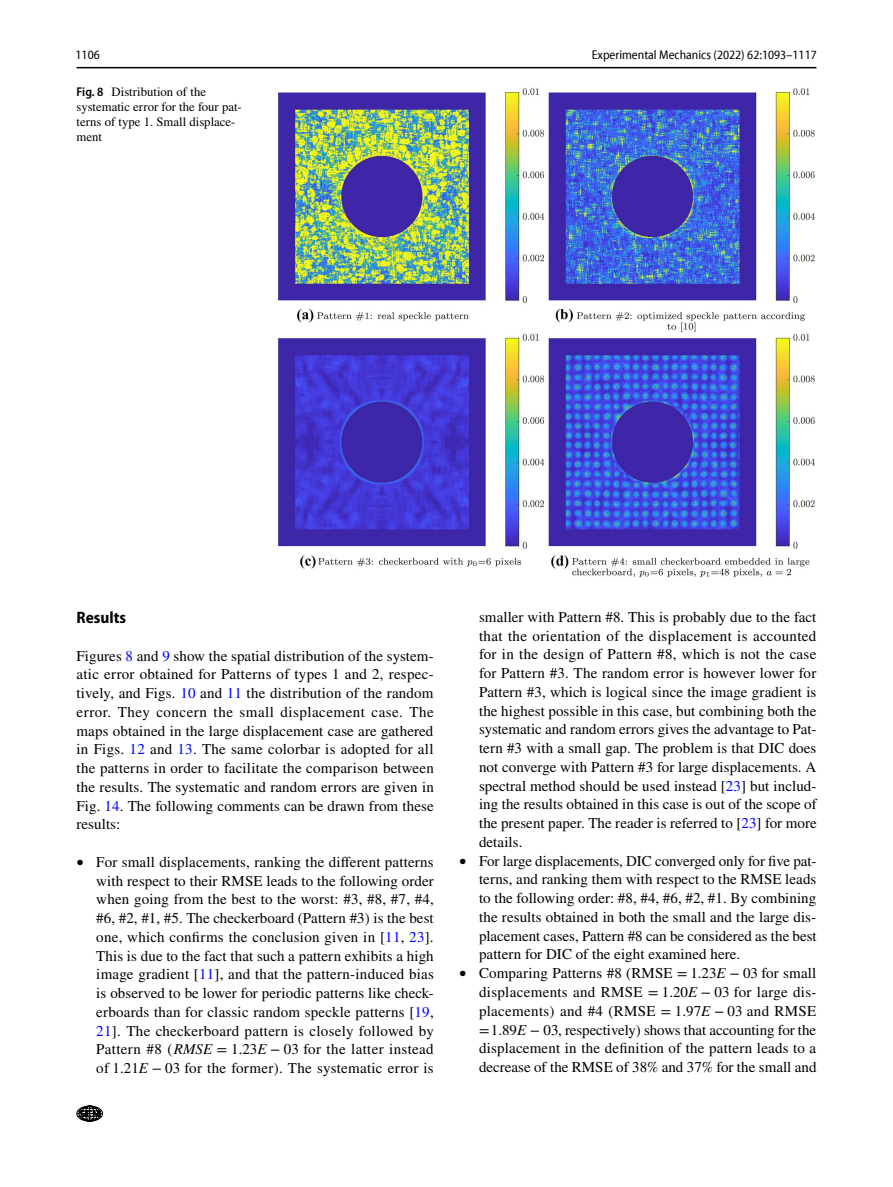
<style>
.page{position:relative;width:893px;height:1187px;background:#fff}
.page>*{position:absolute;margin:0;border:0;box-sizing:border-box;transform-origin:0 0}
.t1{font:700 semi-condensed 16.5px "Myriad Pro";color:#000}
.t2{font:15px/18.8px "STIX";letter-spacing:.005em;color:#000;text-align:justify}
.t3{font:12.75px/15px "STIX";color:#000}
.t4{font:semi-condensed 12.75px "Myriad Pro Unic";color:#000}
.s1{font-family:"Myriad Pro";font-weight:600;font-stretch:semi-condensed}
.s2{color:#00f}
.s3{font-size:14.1px}
.s4{font-family:"STIX General Italic 134"}
.s5{font-family:"STIX Math Regular 89"}
.s6{font-family:"STIX General Regular 103"}
.s7{font-family:"STIX General Regular 104"}
.s8{font-family:"STIX General Italic 135"}
.s9{font-family:"STIX Math Regular 90"}
.s10{font-family:"STIX General Regular 105"}
.s11{font-family:"STIX General Italic 130"}
.s12{font-family:"STIX Math Regular 85"}
.s13{font-family:"STIX General Regular 100"}
.s14{font-family:"STIX General Italic 131"}
.s15{font-family:"STIX Math Regular 86"}
.s16{font-family:"STIX General Regular 101"}
.s17{font-family:"STIX General Italic 132"}
.s18{font-family:"STIX Math Regular 87"}
.s19{font-family:"STIX General Regular 102"}
.s20{font-family:"STIX General Italic 133"}
.s21{font-family:"STIX Math Regular 88"}
</style>
<div class="page">
<hr style="left:77px;top:67px;width:739px;height:1px;background:#000">
<svg style="left:77px;top:1105px;width:26px;height:16px"></svg>
<img style="left:276px;top:88px;width:539px;height:490px">
<p class="t4" style="left:76px;top:50px;width:26px">1106</p>
<p class="t4" style="left:592px;top:50px;width:226px">Experimental Mechanics (2022) 62:1093–1117</p>
<p class="t3" style="left:77px;top:85px;width:167px"><span class="s1">Fig. 8</span> Distribution of the systematic error for the four pat&shy;terns of type 1. Small displace&shy;ment</p>
<p class="t1" style="left:77px;top:608px;width:51px">Results</p>
<p class="t2" style="left:77px;top:647px;width:359px">Figures <span class="s2">8</span> and <span class="s2">9</span> show the spatial distribution of the system&shy;atic error obtained for Patterns of types 1 and 2, respec&shy;tively, and Figs. <span class="s2">10</span> and <span class="s2">11</span> the distribution of the random error. They concern the small displacement case. The maps obtained in the large displacement case are gathered in Figs. <span class="s2">12</span> and <span class="s2">13</span>. The same colorbar is adopted for all the patterns in order to facilitate the comparison between the results. The systematic and random errors are given in Fig. <span class="s2">14</span>. The following comments can be drawn from these results:</p>
<p class="t2" style="left:96px;top:853px;width:339px;text-indent:-20px"><span class="s3">•</span> For small displacements, ranking the different patterns with respect to their RMSE leads to the following order when going from the best to the worst: #3, #8, #7, #4, #6, #2, #1, #5. The checkerboard (Pattern #3) is the best one, which confirms the conclusion given in [<span class="s2">11</span>, <span class="s2">23</span>].<br>This is due to the fact that such a pattern exhibits a high image gradient [<span class="s2">11</span>], and that the pattern-induced bias is observed to be lower for periodic patterns like check&shy;erboards than for classic random speckle patterns [<span class="s2">19</span>, <span class="s2">21</span>]. The checkerboard pattern is closely followed by Pattern #8 (<span class="s4">RMSE</span> <span class="s5">=</span> <span class="s6">1.23</span><span class="s4">E</span> <span class="s5">−</span> <span class="s6">03</span> for the latter instead of <span class="s7">1.21</span><span class="s8">E</span> <span class="s9">−</span> <span class="s7">03</span> for the former). The systematic error is</p>
<p class="t2" style="left:479px;top:608px;width:339px">smaller with Pattern #8. This is probably due to the fact that the orientation of the displacement is accounted for in the design of Pattern #8, which is not the case for Pattern #3. The random error is however lower for Pattern #3, which is logical since the image gradient is the highest possible in this case, but combining both the systematic and random errors gives the advantage to Pat&shy;tern #3 with a small gap. The problem is that DIC does not converge with Pattern #3 for large displacements. A spectral method should be used instead [<span class="s2">23</span>] but includ&shy;ing the results obtained in this case is out of the scope of the present paper. The reader is referred to [<span class="s2">23</span>] for more details.</p>
<p class="t2" style="left:479px;top:852px;width:339px;text-indent:-20px"><span class="s3">•</span> For large displacements, DIC converged only for five pat&shy;terns, and ranking them with respect to the RMSE leads to the following order: #8, #4, #6, #2, #1. By combining the results obtained in both the small and the large dis&shy;placement cases, Pattern #8 can be considered as the best pattern for DIC of the eight examined here.</p>
<p class="t2" style="left:479px;top:964px;width:339px;text-indent:-20px"><span class="s3">•</span> Comparing Patterns #8 (RMSE = <span class="s10">1.23</span><span class="s11">E</span> <span class="s12">−</span> <span class="s10">03</span> for small displacements and RMSE = <span class="s13">1.20</span><span class="s14">E</span> <span class="s15">−</span> <span class="s13">03</span> for large dis&shy;placements) and #4 (RMSE = <span class="s16">1.97</span><span class="s17">E</span> <span class="s18">−</span> <span class="s16">03</span> and RMSE = <span class="s19">1.89</span><span class="s20">E</span> <span class="s21">−</span> <span class="s19">03</span>, respectively) shows that accounting for the displacement in the definition of the pattern leads to a decrease of the RMSE of 38% and 37% for the small and</p>
</div>
